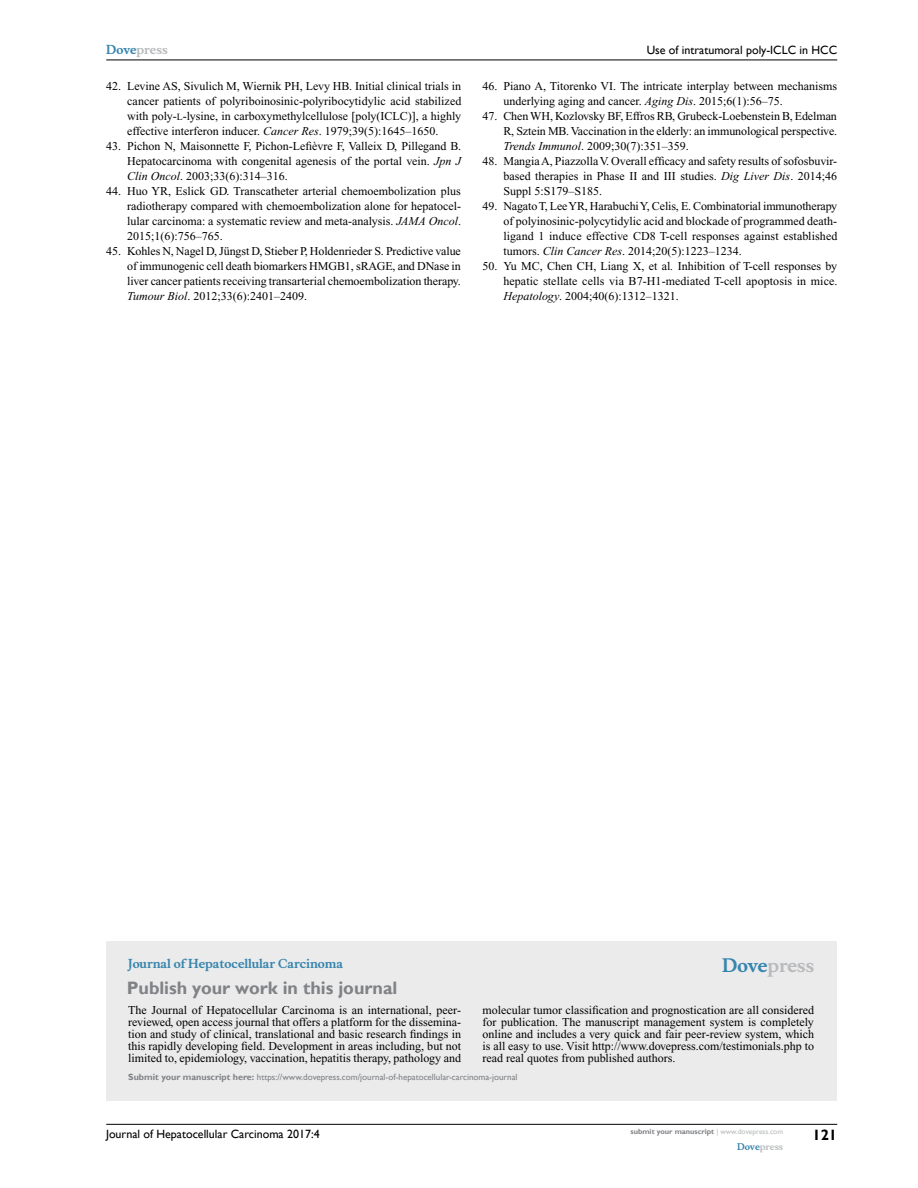
<style>
.page{position:relative;width:918px;height:1188px;background:#fff}
.page>*{position:absolute;margin:0;border:0;box-sizing:border-box;transform-origin:0 0}
.t1{font:700 18px "Gill Sans";color:#808285}
.t2{font:700 18px "Musee";color:#b8babc}
.t3{font:700 15px "Gill Sans";color:#000}
.t4{font:12px/15px "Times New Roman";color:#000;text-align:justify}
.t5{font:12px "Gill Sans";color:#000}
.t6{font:700 12px "Musee";color:#3785ad}
.t7{font:700 12px "Musee";color:#b8babc}
.t8{font:9px "Gill Sans";color:#808285}
.t9{font:700 9px "Musee";color:#b8babc}
.t10{font:700 7.5px "Gill Sans";color:#808285}
.s1{color:#3785ad}
.s2{font-family:"Times New Roman PS SC800";font-size:9.6px}
.s3{font-style:italic}
.s4{font-weight:700}
.s5{font-weight:400;color:#b8babc}
</style>
<div class="page">
<div style="left:106px;top:941px;width:731px;height:159px;background:#ebebec"></div>
<hr style="left:106px;top:1124px;width:731px;height:1px;background:#000">
<hr style="left:106px;top:60px;width:731px;height:1px;background:#000">
<p class="t7" style="left:106px;top:43px;width:63px"><span class="s1">Dove</span>press</p>
<p class="t4" style="left:127px;top:79px;width:336px;text-indent:-21px">42. Levine AS, Sivulich M, Wiernik PH, Levy HB. Initial clinical trials in cancer patients of polyriboinosinic-polyribocytidylic acid stabilized with poly-<span class="s2">l</span>-lysine, in carboxymethylcellulose [poly(ICLC)], a highly effective interferon inducer. <span class="s3">Cancer Res</span>. 1979;39(5):1645–1650.</p>
<p class="t4" style="left:127px;top:139px;width:335px;text-indent:-21px">43. Pichon N, Maisonnette F, Pichon-Lefièvre F, Valleix D, Pillegand B.<br>Hepatocarcinoma with congenital agenesis of the portal vein. <span class="s3">Jpn J Clin Oncol</span>. 2003;33(6):314–316.</p>
<p class="t4" style="left:127px;top:184px;width:335px;text-indent:-21px">44. Huo YR, Eslick GD. Transcatheter arterial chemoembolization plus radiotherapy compared with chemoembolization alone for hepatocel&shy;lular carcinoma: a systematic review and meta-analysis. <span class="s3">JAMA Oncol</span>.<br>2015;1(6):756–765.</p>
<p class="t4" style="left:127px;top:244px;width:335px;text-indent:-21px">45. Kohles N, Nagel D, Jüngst D, Stieber P, Holdenrieder S. Predictive value of immunogenic cell death biomarkers HMGB1, sRAGE, and DNase in liver cancer patients receiving transarterial chemoembolization therapy.<br><span class="s3">Tumour Biol</span>. 2012;33(6):2401–2409.</p>
<p class="t5" style="left:647px;top:43px;width:192px">Use of intratumoral poly-ICLC in HCC</p>
<p class="t4" style="left:503px;top:79px;width:335px;text-indent:-21px">46. Piano A, Titorenko VI. The intricate interplay between mechanisms underlying aging and cancer. <span class="s3">Aging Dis</span>. 2015;6(1):56–75.</p>
<p class="t4" style="left:503px;top:109px;width:335px;text-indent:-21px">47. Chen WH, Kozlovsky BF, Effros RB, Grubeck-Loebenstein B, Edelman R, Sztein MB. Vaccination in the elderly: an immunological perspective.<br><span class="s3">Trends Immunol</span>. 2009;30(7):351–359.</p>
<p class="t4" style="left:503px;top:154px;width:335px;text-indent:-21px">48. Mangia A, Piazzolla V. Overall efficacy and safety results of sofosbuvir&shy;based therapies in Phase II and III studies. <span class="s3">Dig Liver Dis</span>. 2014;46<br>Suppl 5:S179–S185.</p>
<p class="t4" style="left:503px;top:199px;width:336px;text-indent:-21px">49. Nagato T, Lee YR, Harabuchi Y, Celis, E. Combinatorial immunotherapy of polyinosinic-polycytidylic acid and blockade of programmed death&shy;ligand 1 induce effective CD8 T-cell responses against established tumors. <span class="s3">Clin Cancer Res</span>. 2014;20(5):1223–1234.</p>
<p class="t4" style="left:503px;top:259px;width:336px;text-indent:-21px">50. Yu MC, Chen CH, Liang X, et al<span class="s3">.</span> Inhibition of T-cell responses by hepatic stellate cells via B7-H1-mediated T-cell apoptosis in mice.<br><span class="s3">Hepatology</span>. 2004;40(6):1312–1321.</p>
<p class="t6" style="left:128px;top:956px;width:216px">Journal of Hepatocellular Carcinoma</p>
<h1 class="t1" style="left:127px;top:977px;width:272px">Publish your work in this journal</h1>
<h1 class="t2" style="left:722px;top:955px;width:94px"><span class="s1">Dove</span>press</h1>
<p class="t4" style="left:128px;top:1004px;width:334px;line-height:12px">The Journal of Hepatocellular Carcinoma is an international, peer&shy;reviewed, open access journal that offers a platform for the dissemina&shy;tion and study of clinical, translational and basic research findings in this rapidly developing field. Development in areas including, but not limited to, epidemiology, vaccination, hepatitis therapy, pathology and</p>
<p class="t4" style="left:482px;top:1004px;width:333px;line-height:12px">molecular tumor classification and prognostication are all considered for publication. The manuscript management system is completely online and includes a very quick and fair peer-review system, which is all easy to use. Visit http://www.dovepress.com/testimonials.php to read real quotes from published authors.</p>
<p class="t8" style="left:128px;top:1072px;width:391px"><span class="s4">Submit your manuscript here:</span> https://www.dovepress.com/journal-of-hepatocellular-carcinoma-journal</p>
<p class="t5" style="left:106px;top:1127px;width:215px">Journal of Hepatocellular Carcinoma 2017:4</p>
<p class="t10" style="left:631px;top:1127px;width:154px">submit your manuscript <span class="s5">| www.dovepress.com</span></p>
<p class="t9" style="left:737px;top:1141px;width:48px"><span class="s1">Dove</span>press</p>
<p class="t3" style="left:812px;top:1126px;width:26px">121</p>
</div>
